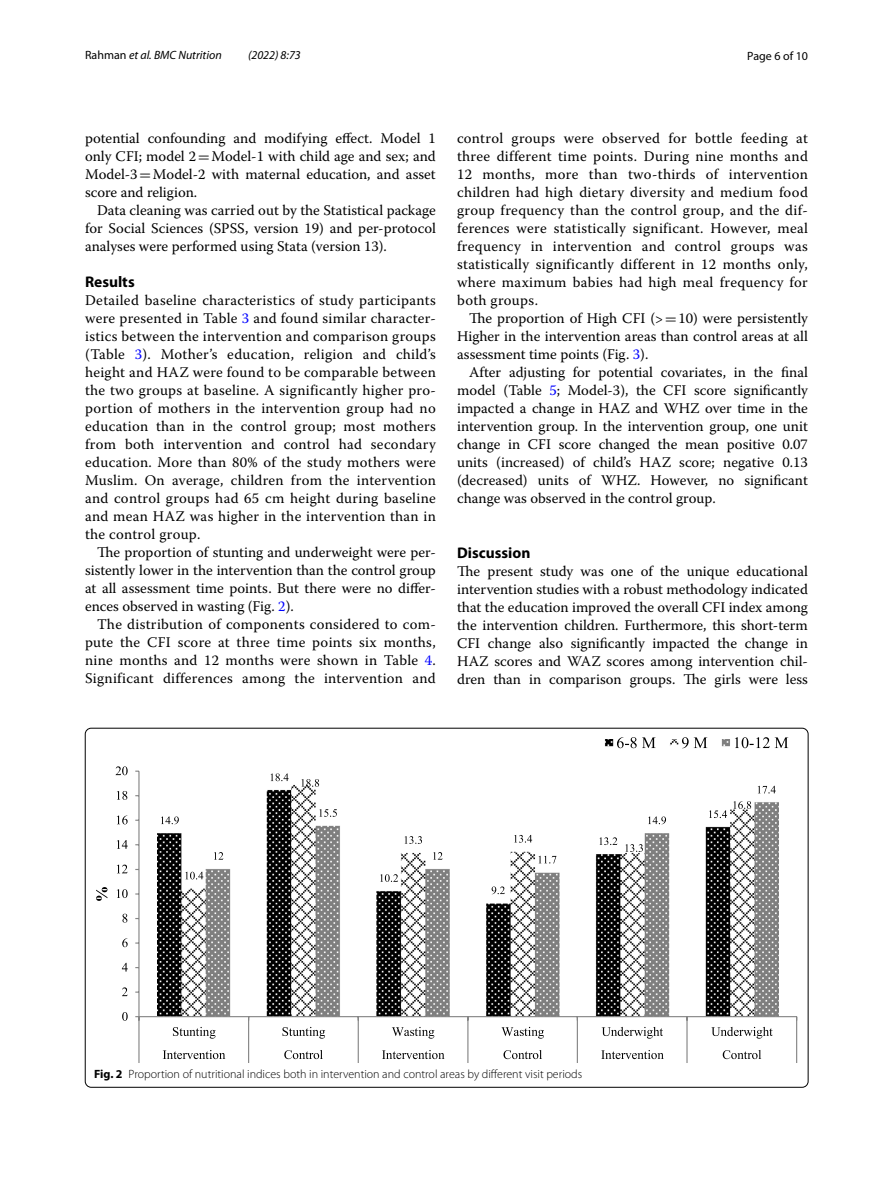
<style>
.page{position:relative;width:893px;height:1187px;background:#fff}
.page>*{position:absolute;margin:0;border:0;box-sizing:border-box;transform-origin:0 0}
.t1{font:700 15.45px "Myriad Pro";color:#000}
.t2{font:14.7px/18px "Warnock Pro";color:#000;text-align:justify}
.t3{font:300 12px "Myriad Pro";color:#000}
.t4{font:italic 12px "Myriad Pro";color:#000}
.t5{font:12px "Myriad Pro";color:#000}
.s1{font-style:normal}
.s2{font-family:"MTSY"}
.s3{color:#00f}
.s4{font-weight:700}
</style>
<div class="page">
<img style="left:157px;top:739px;width:621px;height:276px">
<hr style="left:138px;top:771px;width:2px;height:245px;background:#868686">
<hr style="left:139px;top:1015px;width:658px;height:2px;background:#868686">
<hr style="left:138px;top:1016px;width:2px;height:23px;background:#868686">
<hr style="left:686px;top:1016px;width:2px;height:23px;background:#868686">
<hr style="left:138px;top:1039px;width:2px;height:23px;background:#868686">
<svg style="left:248px;top:1017px;width:1px;height:45px"></svg>
<svg style="left:358px;top:1017px;width:1px;height:45px"></svg>
<svg style="left:467px;top:1017px;width:1px;height:45px"></svg>
<svg style="left:577px;top:1017px;width:1px;height:45px"></svg>
<hr style="left:686px;top:1039px;width:2px;height:23px;background:#868686">
<svg style="left:796px;top:1017px;width:1px;height:45px"></svg>
<svg style="left:161px;top:816px;width:18px;height:8px"></svg>
<svg style="left:271px;top:773px;width:18px;height:8px"></svg>
<svg style="left:380px;top:874px;width:18px;height:7px"></svg>
<svg style="left:492px;top:886px;width:13px;height:8px"></svg>
<svg style="left:599px;top:837px;width:18px;height:8px"></svg>
<svg style="left:709px;top:810px;width:18px;height:8px"></svg>
<svg style="left:185px;top:871px;width:18px;height:8px"></svg>
<svg style="left:301px;top:779px;width:18px;height:7px"></svg>
<svg style="left:405px;top:836px;width:17px;height:7px"></svg>
<svg style="left:514px;top:834px;width:18px;height:8px"></svg>
<svg style="left:625px;top:844px;width:18px;height:7px"></svg>
<svg style="left:733px;top:801px;width:18px;height:7px"></svg>
<svg style="left:214px;top:852px;width:9px;height:7px"></svg>
<svg style="left:319px;top:809px;width:18px;height:7px"></svg>
<svg style="left:433px;top:852px;width:10px;height:7px"></svg>
<svg style="left:538px;top:855px;width:18px;height:8px"></svg>
<svg style="left:648px;top:816px;width:18px;height:8px"></svg>
<svg style="left:758px;top:785px;width:18px;height:8px"></svg>
<svg style="left:122px;top:1012px;width:6px;height:8px"></svg>
<svg style="left:122px;top:987px;width:6px;height:9px"></svg>
<svg style="left:122px;top:962px;width:6px;height:9px"></svg>
<svg style="left:122px;top:938px;width:6px;height:9px"></svg>
<svg style="left:122px;top:913px;width:5px;height:9px"></svg>
<svg style="left:117px;top:889px;width:11px;height:9px"></svg>
<svg style="left:117px;top:864px;width:11px;height:9px"></svg>
<svg style="left:117px;top:840px;width:11px;height:8px"></svg>
<svg style="left:117px;top:815px;width:11px;height:9px"></svg>
<svg style="left:117px;top:791px;width:10px;height:8px"></svg>
<svg style="left:116px;top:766px;width:12px;height:9px"></svg>
<svg style="left:173px;top:1026px;width:43px;height:12px"></svg>
<svg style="left:282px;top:1026px;width:43px;height:12px"></svg>
<svg style="left:392px;top:1027px;width:42px;height:11px"></svg>
<svg style="left:501px;top:1026px;width:43px;height:12px"></svg>
<svg style="left:602px;top:1026px;width:61px;height:12px"></svg>
<svg style="left:711px;top:1026px;width:62px;height:12px"></svg>
<svg style="left:163px;top:1050px;width:62px;height:9px"></svg>
<svg style="left:284px;top:1050px;width:39px;height:9px"></svg>
<svg style="left:382px;top:1050px;width:63px;height:9px"></svg>
<svg style="left:503px;top:1050px;width:39px;height:9px"></svg>
<svg style="left:601px;top:1050px;width:63px;height:9px"></svg>
<svg style="left:723px;top:1050px;width:38px;height:9px"></svg>
<svg style="left:96px;top:887px;width:11px;height:13px"></svg>
<svg style="left:617px;top:737px;width:39px;height:11px"></svg>
<svg style="left:682px;top:737px;width:25px;height:11px"></svg>
<svg style="left:735px;top:737px;width:53px;height:11px"></svg>
<p class="t4" style="left:85px;top:48px;width:138px"><span class="s1">Rahman</span> et al. BMC Nutrition</p>
<p class="t4" style="left:248px;top:48px;width:54px">(2022) 8:73</p>
<p class="t5" style="left:747px;top:48px;width:62px">Page 6 of 10</p>
<p class="t2" style="left:85px;top:128px;width:352px">potential confounding and modifying effect. Model 1 only CFI; model 2<span class="s2">=</span>Model-1 with child age and sex; and Model-3<span class="s2">=</span>Model-2 with maternal education, and asset score and religion.</p>
<p class="t2" style="left:85px;top:200px;width:352px;text-indent:12px">Data cleaning was carried out by the Statistical package for Social Sciences (SPSS, version 19) and per-protocol analyses were performed using Stata (version 13).</p>
<p class="t1" style="left:85px;top:271px;width:51px">Results</p>
<p class="t2" style="left:85px;top:290px;width:352px">Detailed baseline characteristics of study participants were presented in Table <span class="s3">3</span> and found similar character&shy;istics between the intervention and comparison groups (Table <span class="s3">3</span>). Mother’s education, religion and child’s height and HAZ were found to be comparable between the two groups at baseline. A significantly higher pro&shy;portion of mothers in the intervention group had no education than in the control group; most mothers from both intervention and control had secondary education. More than 80% of the study mothers were Muslim. On average, children from the intervention and control groups had 65 cm height during baseline and mean HAZ was higher in the intervention than in the control group.</p>
<p class="t2" style="left:85px;top:542px;width:352px;text-indent:12px">The proportion of stunting and underweight were per&shy;sistently lower in the intervention than the control group at all assessment time points. But there were no differ&shy;ences observed in wasting (Fig. <span class="s3">2</span>).</p>
<p class="t2" style="left:85px;top:614px;width:352px;text-indent:12px">The distribution of components considered to com&shy;pute the CFI score at three time points six months, nine months and 12 months were shown in Table <span class="s3">4</span>.<br>Significant differences among the intervention and</p>
<p class="t2" style="left:457px;top:128px;width:352px">control groups were observed for bottle feeding at three different time points. During nine months and 12 months, more than two-thirds of intervention children had high dietary diversity and medium food group frequency than the control group, and the dif&shy;ferences were statistically significant. However, meal frequency in intervention and control groups was statistically significantly different in 12 months only, where maximum babies had high meal frequency for both groups.</p>
<p class="t2" style="left:457px;top:308px;width:352px;text-indent:12px">The proportion of High CFI (&gt;<span class="s2">=</span>10) were persistently Higher in the intervention areas than control areas at all assessment time points (Fig. <span class="s3">3</span>).</p>
<p class="t2" style="left:457px;top:362px;width:352px;text-indent:12px">After adjusting for potential covariates, in the final model (Table <span class="s3">5</span>; Model-3), the CFI score significantly impacted a change in HAZ and WHZ over time in the intervention group. In the intervention group, one unit change in CFI score changed the mean positive 0.07 units (increased) of child’s HAZ score; negative 0.13 (decreased) units of WHZ. However, no significant change was observed in the control group.</p>
<p class="t1" style="left:457px;top:542px;width:75px">Discussion</p>
<p class="t2" style="left:457px;top:561px;width:352px">The present study was one of the unique educational intervention studies with a robust methodology indicated that the education improved the overall CFI index among the intervention children. Furthermore, this short-term CFI change also significantly impacted the change in HAZ scores and WAZ scores among intervention chil&shy;dren than in comparison groups. The girls were less</p>
<p class="t3" style="left:94px;top:1067px;width:490px"><span class="s4">Fig. 2</span> Proportion of nutritional indices both in intervention and control areas by different visit periods</p>
</div>
